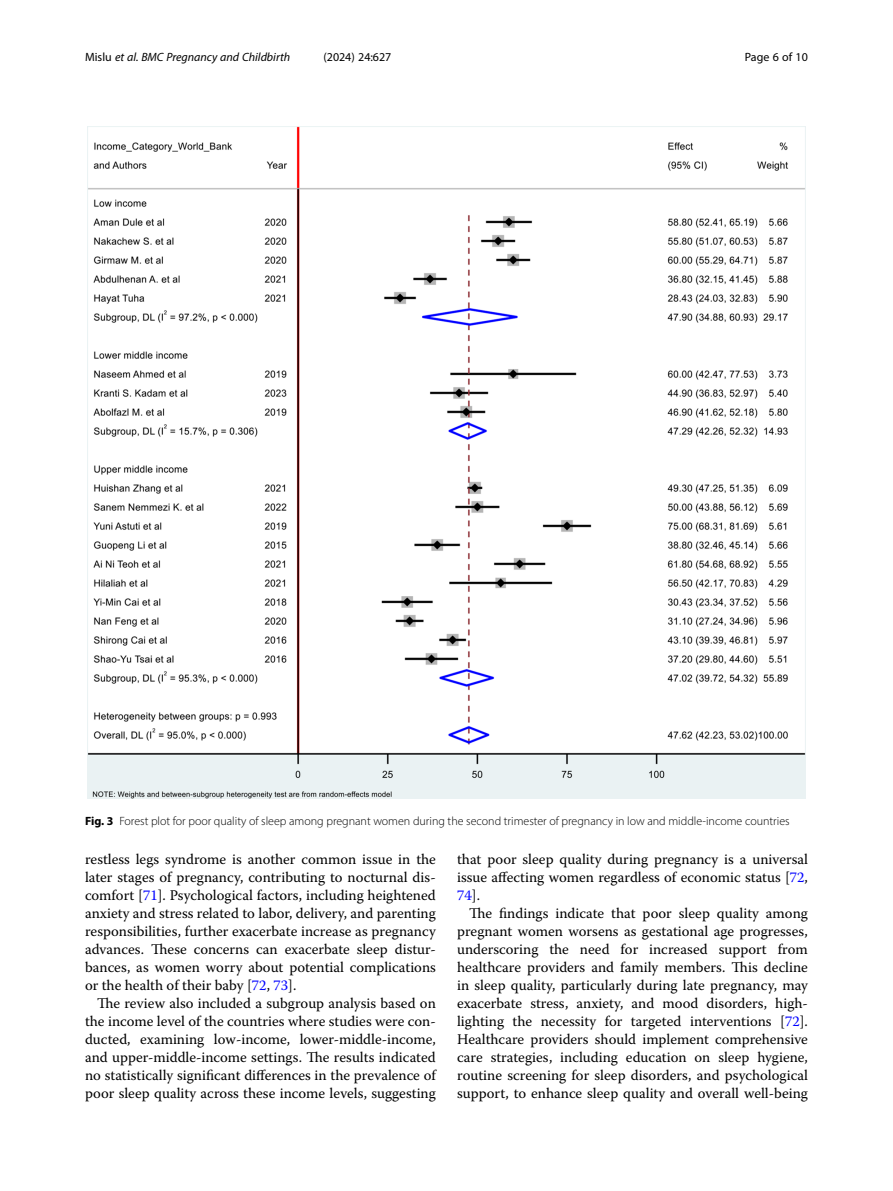
<style>
.page{position:relative;width:893px;height:1191px;background:#fff}
.page>*{position:absolute;margin:0;border:0;box-sizing:border-box;transform-origin:0 0}
.Body_Text_Indent{font:14.7px/18px "Warnock Pro";color:#000;text-align:justify}
.Figure_Caption{font:300 12px "Myriad Pro";color:#000}
.t1{font:italic 12px "Myriad Pro";color:#000}
.t2{font:12px "Myriad Pro";color:#000}
.s1{font-style:normal}
.s2{font-weight:700}
.s3{color:#00f}
</style>
<div class="page">
<img style="left:87px;top:126px;width:719px;height:672px">
<p class="t1" style="left:85px;top:50px;width:207px"><span class="s1">Mislu</span> et al. BMC Pregnancy and Childbirth</p>
<p class="t2" style="left:323px;top:50px;width:70px">(2024) 24:627</p>
<p class="t2" style="left:745px;top:50px;width:65px">Page 6 of 10</p>
<p class="Figure_Caption" style="left:85px;top:814px;width:706px"><span class="s2">Fig. 3</span> Forest plot for poor quality of sleep among pregnant women during the second trimester of pregnancy in low and middle-income countries</p>
<p class="Body_Text_Indent" style="left:85px;top:850px;width:352px">restless legs syndrome is another common issue in the later stages of pregnancy, contributing to nocturnal dis&shy;comfort [<span class="s3">71</span>]. Psychological factors, including heightened anxiety and stress related to labor, delivery, and parenting responsibilities, further exacerbate increase as pregnancy advances. These concerns can exacerbate sleep distur&shy;bances, as women worry about potential complications or the health of their baby [<span class="s3">72</span>, <span class="s3">73</span>].</p>
<p class="Body_Text_Indent" style="left:85px;top:994px;width:352px;text-indent:12px">The review also included a subgroup analysis based on the income level of the countries where studies were con&shy;ducted, examining low-income, lower-middle-income, and upper-middle-income settings. The results indicated no statistically significant differences in the prevalence of poor sleep quality across these income levels, suggesting</p>
<p class="Body_Text_Indent" style="left:457px;top:850px;width:352px">that poor sleep quality during pregnancy is a universal issue affecting women regardless of economic status [<span class="s3">72</span>, <span class="s3">74</span>].</p>
<p class="Body_Text_Indent" style="left:457px;top:904px;width:352px;text-indent:12px">The findings indicate that poor sleep quality among pregnant women worsens as gestational age progresses, underscoring the need for increased support from healthcare providers and family members. This decline in sleep quality, particularly during late pregnancy, may exacerbate stress, anxiety, and mood disorders, high&shy;lighting the necessity for targeted interventions [<span class="s3">72</span>].<br>Healthcare providers should implement comprehensive care strategies, including education on sleep hygiene, routine screening for sleep disorders, and psychological support, to enhance sleep quality and overall well-being</p>
</div>
